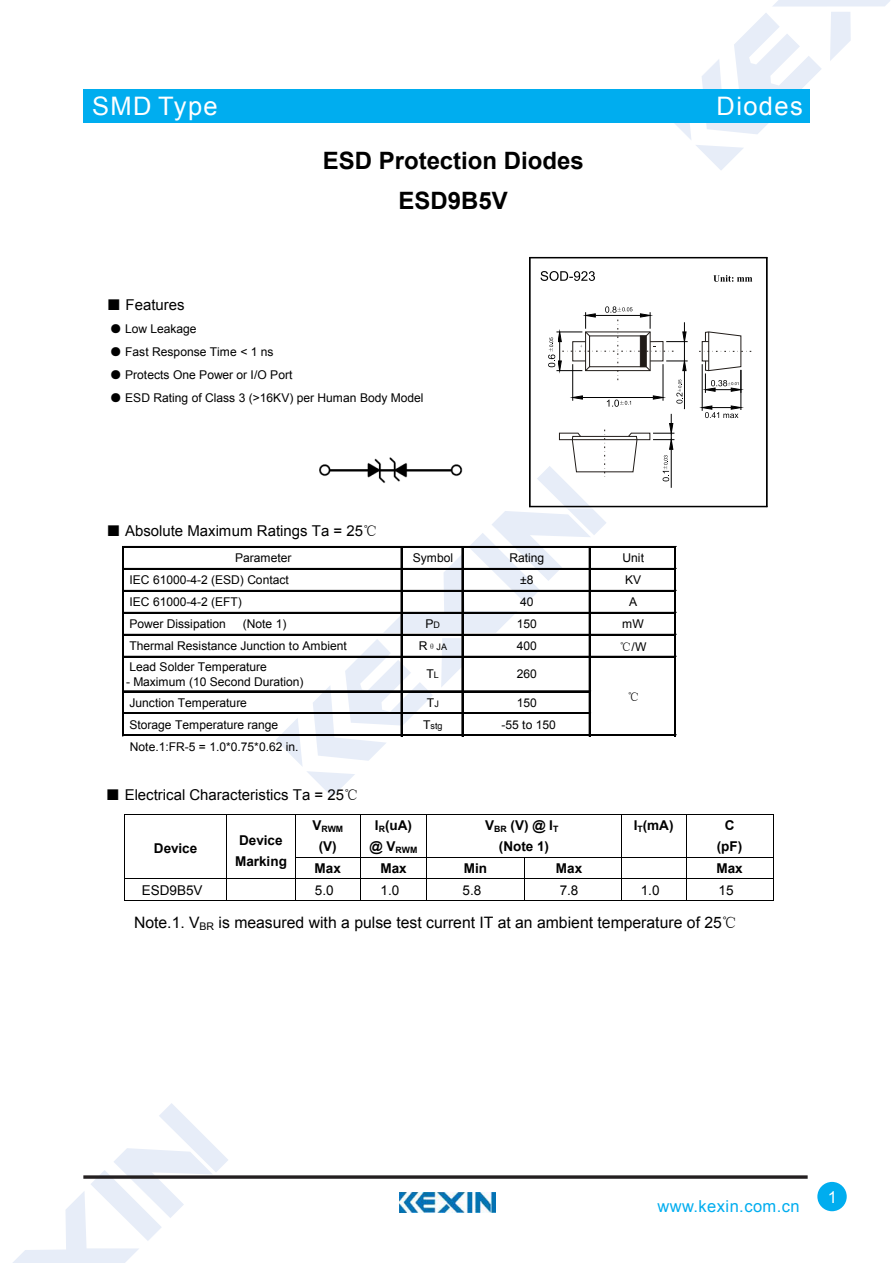
<style>
.page{position:relative;width:893px;height:1263px;background:#fff}
.page>*{position:absolute;margin:0;border:0;box-sizing:border-box;transform-origin:0 0}
.t1{font:25.5px "Arial";letter-spacing:.055em;color:#fff}
.t2{font:700 24px/40.3px "Arial";color:#000;text-align:center}
.t3{font:16.5px "Arial";letter-spacing:.025em;color:#00adef}
.t4{font:16.5px "Arial";color:#fff}
.t5{font:15.75px "Arial";color:#000}
.t6{font:15px "Arial";color:#000}
.t7{font:700 13.5px/21px "Arial";color:#000;text-align:center}
.t8{font:13.5px "Arial";color:#000}
.t9{font:12px "Arial";letter-spacing:-.005em;color:#000}
.t10{font:12px "Sim Sun";color:#000}
.t11{font:9px "Arial";color:#000}
.t12{font:700 8.7px "Arial";color:#000}
.s1{font-family:"Sim Sun"}
.s2{font-size:9px}
.s3{font-size:12px}
</style>
<div class="page">
<svg style="left:674px;top:0;width:216px;height:170px"></svg>
<svg style="left:13px;top:1103px;width:215px;height:160px"></svg>
<div style="left:83px;top:89px;width:726px;height:34px;background:#00adef"></div>
<svg style="left:83px;top:1175px;width:725px;height:4px;background:#433f40"></svg>
<div style="left:817px;top:1182px;width:30px;height:29px;background:#00adef;border-radius:50%"></div>
<img style="left:400px;top:1193px;width:95px;height:20px">
<svg style="left:276px;top:257px;width:492px;height:540px"></svg>
<hr style="left:123px;top:546px;width:1px;height:190px;background:#000">
<hr style="left:401px;top:548px;width:1px;height:188px;background:#000">
<hr style="left:462px;top:548px;width:1px;height:188px;background:#000">
<hr style="left:589px;top:548px;width:1px;height:188px;background:#000">
<hr style="left:674px;top:548px;width:1px;height:188px;background:#000">
<hr style="left:675px;top:548px;width:1px;height:188px;background:#000">
<hr style="left:124px;top:546px;width:552px;height:2px;background:#000">
<hr style="left:124px;top:568px;width:552px;height:2px;background:#000">
<hr style="left:124px;top:590px;width:552px;height:2px;background:#000">
<hr style="left:124px;top:612px;width:552px;height:2px;background:#000">
<hr style="left:124px;top:634px;width:552px;height:2px;background:#000">
<hr style="left:124px;top:656px;width:552px;height:2px;background:#000">
<hr style="left:124px;top:691px;width:466px;height:1px;background:#000">
<hr style="left:124px;top:713px;width:466px;height:1px;background:#000">
<hr style="left:124px;top:734px;width:552px;height:1px;background:#000">
<hr style="left:124px;top:735px;width:552px;height:1px;background:#000">
<hr style="left:124px;top:814px;width:649px;height:1px;background:#000">
<hr style="left:124px;top:815px;width:1px;height:42px;background:#000">
<hr style="left:226px;top:815px;width:1px;height:42px;background:#000">
<hr style="left:295px;top:815px;width:1px;height:42px;background:#000">
<hr style="left:360px;top:815px;width:1px;height:42px;background:#000">
<hr style="left:426px;top:815px;width:1px;height:42px;background:#000">
<hr style="left:621px;top:815px;width:1px;height:42px;background:#000">
<hr style="left:686px;top:815px;width:1px;height:42px;background:#000">
<hr style="left:773px;top:815px;width:1px;height:42px;background:#000">
<hr style="left:295px;top:857px;width:478px;height:1px;background:#000">
<hr style="left:124px;top:879px;width:649px;height:1px;background:#000">
<svg style="left:124px;top:857px;width:1px;height:43px"></svg>
<hr style="left:124px;top:900px;width:102px;height:1px;background:#000">
<svg style="left:226px;top:857px;width:1px;height:44px"></svg>
<hr style="left:227px;top:900px;width:68px;height:1px;background:#000">
<svg style="left:295px;top:858px;width:1px;height:43px"></svg>
<hr style="left:296px;top:900px;width:64px;height:1px;background:#000">
<svg style="left:360px;top:858px;width:1px;height:43px"></svg>
<hr style="left:361px;top:900px;width:65px;height:1px;background:#000">
<svg style="left:426px;top:858px;width:1px;height:43px"></svg>
<hr style="left:427px;top:900px;width:97px;height:1px;background:#000">
<svg style="left:524px;top:858px;width:1px;height:42px"></svg>
<hr style="left:524px;top:900px;width:97px;height:1px;background:#000">
<svg style="left:621px;top:858px;width:1px;height:42px"></svg>
<hr style="left:621px;top:900px;width:65px;height:1px;background:#000">
<svg style="left:686px;top:858px;width:1px;height:42px"></svg>
<hr style="left:686px;top:900px;width:87px;height:1px;background:#000">
<svg style="left:773px;top:858px;width:1px;height:43px"></svg>
<img style="left:303px;top:439px;width:175px;height:64px">
<h1 class="t1" style="left:92px;top:89px;width:127px">SMD Type</h1>
<h2 class="t2" style="left:323px;top:141px;width:262px">ESD Protection Diodes<br>ESD9B5V</h2>
<p class="t6" style="left:106px;top:294px;width:80px"><span class="s1">■</span> Features</p>
<p class="t9" style="left:110px;top:321px;width:88px"><span class="s1">●</span> Low Leakage</p>
<p class="t9" style="left:110px;top:344px;width:165px"><span class="s1">●</span> Fast Response Time &lt; 1 ns</p>
<p class="t9" style="left:110px;top:367px;width:184px"><span class="s1">●</span> Protects One Power or I/O Port</p>
<p class="t9" style="left:110px;top:390px;width:315px"><span class="s1">●</span> ESD Rating of Class 3 (&gt;16KV) per Human Body Model</p>
<p class="t6" style="left:106px;top:521px;width:273px"><span class="s1">■</span> Absolute Maximum Ratings Ta = 25<span class="s1">℃</span></p>
<p class="t9" style="left:235px;top:550px;width:58px">Parameter</p>
<p class="t9" style="left:413px;top:550px;width:42px">Symbol</p>
<p class="t9" style="left:509px;top:550px;width:36px">Rating</p>
<p class="t9" style="left:623px;top:550px;width:23px">Unit</p>
<p class="t9" style="left:129px;top:572px;width:161px">IEC 61000-4-2 (ESD) Contact</p>
<p class="t9" style="left:520px;top:572px;width:15px">±8</p>
<p class="t9" style="left:625px;top:572px;width:18px">KV</p>
<p class="t9" style="left:129px;top:594px;width:114px">IEC 61000-4-2 (EFT)</p>
<p class="t9" style="left:520px;top:594px;width:15px">40</p>
<p class="t9" style="left:629px;top:594px;width:10px">A</p>
<p class="t9" style="left:129px;top:616px;width:98px">Power Dissipation</p>
<p class="t9" style="left:243px;top:616px;width:45px">(Note 1)</p>
<p class="t9" style="left:425px;top:616px;width:16px">P<span class="s2">D</span></p>
<p class="t9" style="left:517px;top:616px;width:22px">150</p>
<p class="t9" style="left:622px;top:616px;width:23px">mW</p>
<p class="t9" style="left:129px;top:638px;width:219px">Thermal Resistance Junction to Ambient</p>
<p class="t11" style="left:419px;top:641px;width:30px"><span class="s3">R</span><span class="s1">θ</span>JA</p>
<p class="t9" style="left:517px;top:638px;width:22px">400</p>
<p class="t9" style="left:619px;top:639px;width:28px"><span class="s1">℃</span>/W</p>
<p class="t9" style="left:129px;top:659px;width:139px">Lead Solder Temperature</p>
<p class="t9" style="left:126px;top:674px;width:179px">- Maximum (10 Second Duration)</p>
<p class="t9" style="left:427px;top:666px;width:14px">T<span class="s2">L</span></p>
<p class="t9" style="left:517px;top:666px;width:22px">260</p>
<p class="t9" style="left:129px;top:695px;width:119px">Junction Temperature</p>
<p class="t9" style="left:427px;top:695px;width:13px">T<span class="s2">J</span></p>
<p class="t9" style="left:517px;top:695px;width:22px">150</p>
<p class="t9" style="left:129px;top:717px;width:150px">Storage Temperature range</p>
<p class="t11" style="left:423px;top:720px;width:21px"><span class="s3">T</span>stg</p>
<p class="t9" style="left:501px;top:717px;width:56px">-55 to 150</p>
<p class="t10" style="left:627px;top:690px;width:14px">℃</p>
<h1 class="t1" style="left:717px;top:89px;width:88px">Diodes</h1>
<p class="t9" style="left:130px;top:739px;width:170px">Note.1:FR-5 = 1.0*0.75*0.62 in.</p>
<p class="t6" style="left:106px;top:785px;width:255px"><span class="s1">■</span> Electrical Characteristics Ta = 25<span class="s1">℃</span></p>
<p class="t12" style="left:312px;top:823px;width:32px"><sup>V</sup>RWM</p>
<p class="t7" style="left:319px;top:836px;width:20px">(V)</p>
<p class="t7" style="left:485px;top:815px;width:75px">V<sub>BR</sub> (V) @ I<sub>T </sub>(Note 1)</p>
<p class="t7" style="left:634px;top:815px;width:41px">I<sub>T</sub>(mA)</p>
<p class="t7" style="left:725px;top:815px;width:11px">C</p>
<p class="t7" style="left:375px;top:815px;width:39px">I<sub>R</sub>(uA)</p>
<p class="t12" style="left:370px;top:845px;width:49px"><sup>@</sup> <sup>V</sup>RWM</p>
<p class="t7" style="left:235px;top:830px;width:53px">Device<br>Marking</p>
<p class="t7" style="left:154px;top:838px;width:45px">Device</p>
<p class="t7" style="left:717px;top:836px;width:27px">(pF)</p>
<p class="t7" style="left:315px;top:858px;width:28px">Max</p>
<p class="t7" style="left:380px;top:858px;width:28px">Max</p>
<p class="t7" style="left:464px;top:858px;width:25px">Min</p>
<p class="t7" style="left:556px;top:858px;width:28px">Max</p>
<p class="t7" style="left:716px;top:858px;width:28px">Max</p>
<p class="t8" style="left:142px;top:881px;width:62px">ESD9B5V</p>
<p class="t8" style="left:315px;top:881px;width:20px">5.0</p>
<p class="t8" style="left:381px;top:881px;width:20px">1.0</p>
<p class="t8" style="left:462px;top:881px;width:20px">5.8</p>
<p class="t8" style="left:560px;top:881px;width:20px">7.8</p>
<p class="t8" style="left:641px;top:881px;width:20px">1.0</p>
<p class="t8" style="left:718px;top:881px;width:17px">15</p>
<h3 class="t5" style="left:134px;top:912px;width:605px">Note.1. V<sub>BR</sub> is measured with a pulse test current IT at an ambient temperature of 25<span class="s1">℃</span></h3>
<h3 class="t3" style="left:657px;top:1196px;width:144px">www.kexin.com.cn</h3>
<h3 class="t4" style="left:828px;top:1186px;width:11px">1</h3>
</div>
